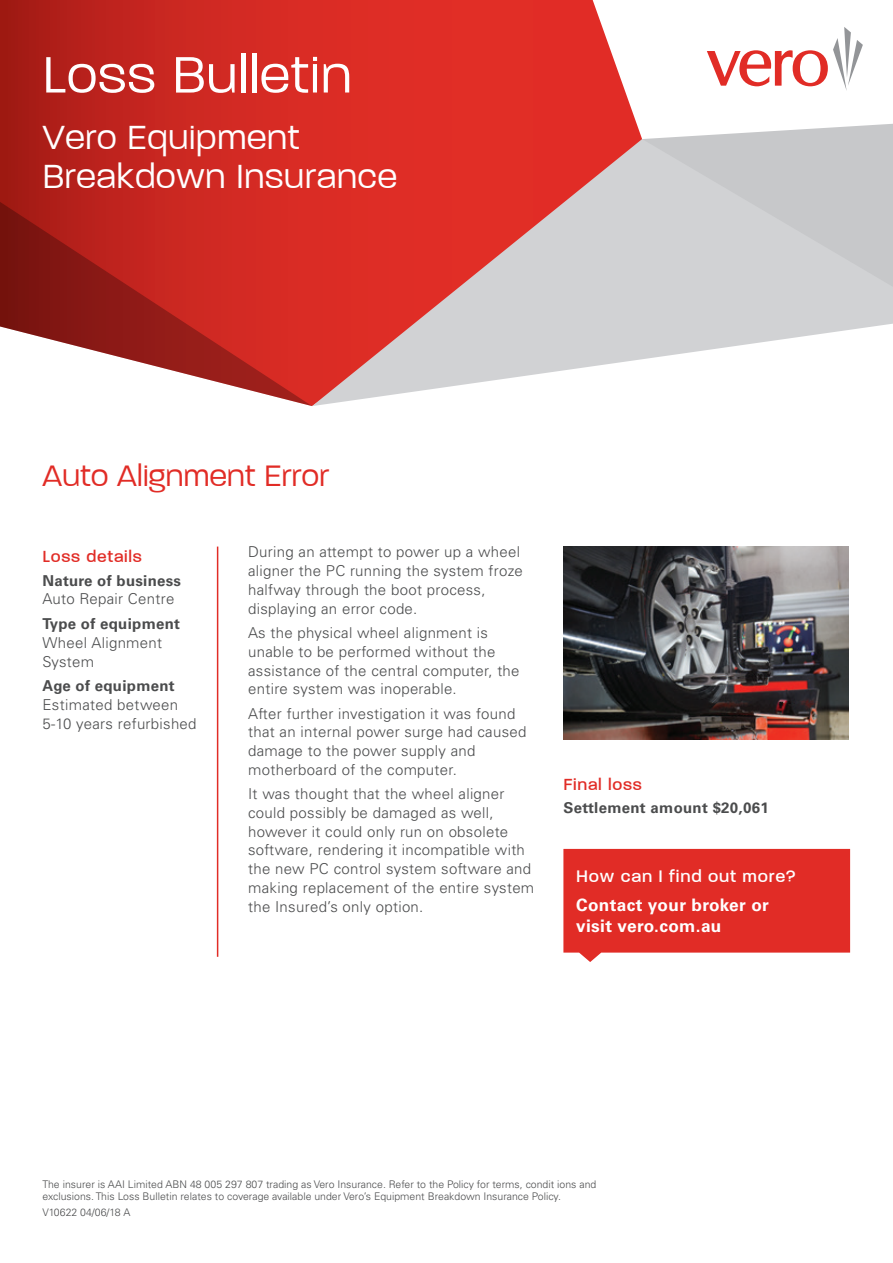
<style>
.page{position:relative;width:893px;height:1263px;background:#fff}
.page>*{position:absolute;margin:0;border:0;box-sizing:border-box;transform-origin:0 0}
.t1{font:300 60px "V Paralucent";letter-spacing:.02em;color:#fff}
.t2{font:300 39px/39px "V Paralucent";letter-spacing:.02em;color:#fff}
.t3{font:300 34.5px "V Paralucent";letter-spacing:.01em;color:#e12c26}
.t4{font:500 19.5px "V Paralucent";letter-spacing:.04em;color:#fff}
.t5{font:500 18.75px "V Paralucent";letter-spacing:.04em;color:#e12c26}
.t6{font:700 17.25px/21px "Univers LT Std";letter-spacing:.02em;color:#fff}
.t7{font:300 15px/18.8px "Univers LT Std";letter-spacing:.02em;color:#4b4c4d}
.t8{font:700 15px "Univers LT Std";letter-spacing:.02em;color:#4b4c4d}
.t9{font:300 10.5px/12px "Univers LT Std";color:#4b4c4d}
</style>
<div class="page">
<svg style="left:0;top:0;width:593px;height:188px;background:#cb2720"></svg>
<svg style="left:312px;top:82px;width:581px;height:324px"></svg>
<div style="left:642px;top:139px;width:251px;height:148px;background:#cdced0"></div>
<svg style="left:0;top:188px;width:312px;height:218px"></svg>
<svg style="left:593px;top:1px;width:300px;height:138px"></svg>
<img style="left:564px;top:546px;width:285px;height:194px">
<svg style="left:563px;top:849px;width:287px;height:113px;background:#e33d37"></svg>
<hr style="left:217px;top:547px;width:1px;height:410px;background:#e12c26">
<h1 class="t1" style="left:43px;top:43px;width:310px">Loss Bulletin</h1>
<h2 class="t2" style="left:43px;top:117px;width:356px">Vero Equipment<br>Breakdown Insurance</h2>
<h3 class="t3" style="left:43px;top:457px;width:288px">Auto Alignment Error</h3>
<p class="t5" style="left:43px;top:547px;width:101px">Loss details</p>
<p class="t8" style="left:43px;top:572px;width:140px">Nature of business</p>
<p class="t7" style="left:43px;top:590px;width:133px">Auto Repair Centre</p>
<p class="t8" style="left:43px;top:615px;width:139px">Type of equipment</p>
<p class="t7" style="left:43px;top:633px;width:121px">Wheel Alignment<br>System</p>
<p class="t8" style="left:43px;top:677px;width:134px">Age of equipment</p>
<p class="t7" style="left:43px;top:695px;width:156px">Estimated between<br>5-10 years refurbished</p>
<p class="t7" style="left:248px;top:543px;width:276px">During an attempt to power up a wheel aligner the PC running the system froze halfway through the boot process, displaying an error code.</p>
<p class="t7" style="left:248px;top:623px;width:273px">As the physical wheel alignment is unable to be performed without the assistance of the central computer, the entire system was inoperable.</p>
<p class="t7" style="left:248px;top:704px;width:280px">After further investigation it was found that an internal power surge had caused damage to the power supply and motherboard of the computer.</p>
<p class="t7" style="left:248px;top:784px;width:288px">It was thought that the wheel aligner could possibly be damaged as well, however it could only run on obsolete software, rendering it incompatible with the new PC control system software and making replacement of the entire system the Insured’s only option.</p>
<p class="t5" style="left:563px;top:774px;width:80px">Final loss</p>
<p class="t8" style="left:563px;top:799px;width:207px">Settlement amount $20,061</p>
<h3 class="t4" style="left:576px;top:865px;width:215px">How can I find out more?</h3>
<p class="t6" style="left:576px;top:895px;width:194px">Contact your broker or visit vero.com.au</p>
<p class="t9" style="left:43px;top:1178px;width:555px">The insurer is AAI Limited ABN 48 005 297 807 trading as Vero Insurance. Refer to the Policy for terms, condit ions and exclusions. This Loss Bulletin relates to coverage available under Vero’s Equipment Breakdown Insurance Policy.</p>
<p class="t9" style="left:43px;top:1206px;width:89px">V10622 04/06/18 A</p>
</div>
